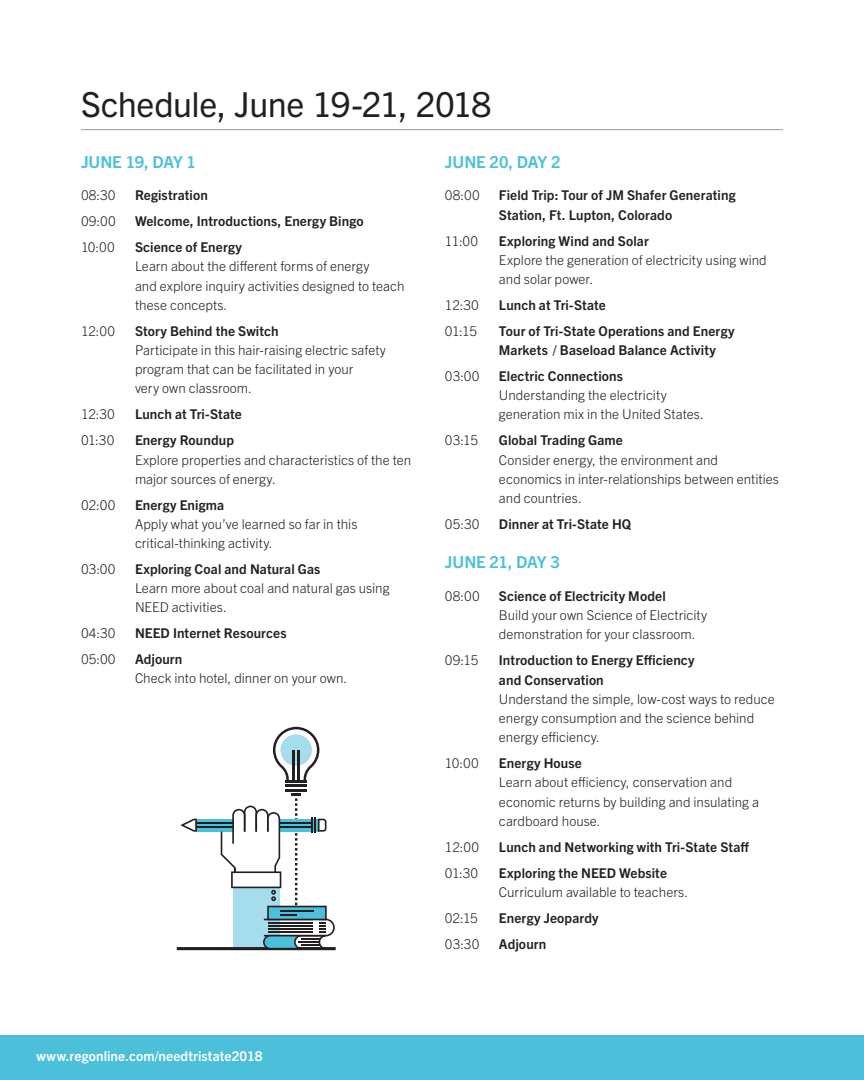
<style>
.page{position:relative;width:864px;height:1080px;background:#fff}
.page>*{position:absolute;margin:0;border:0;box-sizing:border-box;transform-origin:0 0}
.t1{font:34.5px "Trade Gothic Next LT Pro";letter-spacing:-.015em;color:#231f20}
.t2{font:700 16.5px "Trade Gothic Next LT Pro";letter-spacing:-.005em;color:#4cc0da}
.t3{font:300 13.5px/19.2px "Trade Gothic Next LT Pro";color:#231f20}
.t4{font:700 13.5px/19.2px "Trade Gothic Next LT Pro";letter-spacing:.01em;color:#231f20}
.t5{font:700 13.5px "Trade Gothic Next LT Pro";letter-spacing:.01em;color:#fff}
</style>
<div class="page">
<div style="left:0;top:1036px;width:864px;height:44px;background:#4cc0da"></div>
<hr style="left:81px;top:129px;width:702px;height:1px;background:#979997">
<svg style="left:288px;top:784px;width:17px;height:1px"></svg>
<hr style="left:285px;top:780px;width:22px;height:3px;background:#231f20">
<hr style="left:285px;top:789px;width:22px;height:3px;background:#231f20">
<hr style="left:285px;top:785px;width:22px;height:2px;background:#231f20">
<svg style="left:273px;top:727px;width:46px;height:53px"></svg>
<div style="left:196px;top:819px;width:37px;height:13px;background:#4cc0da"></div>
<hr style="left:196px;top:822px;width:37px;height:2px;background:#231f20">
<hr style="left:196px;top:827px;width:37px;height:1px;background:#231f20">
<svg style="left:180px;top:819px;width:17px;height:13px"></svg>
<div style="left:177px;top:947px;width:159px;height:3px;border:2px solid #231f20"></div>
<svg style="left:221px;top:793px;width:114px;height:156px"></svg>
<h1 class="t1" style="left:81px;top:80px;width:412px">Schedule, June 19-21, 2018</h1>
<p class="t2" style="left:81px;top:150px;width:117px">JUNE 19, DAY 1</p>
<p class="t3" style="left:81px;top:185px;width:36px">08:30</p>
<p class="t4" style="left:135px;top:185px;width:74px">Registration</p>
<p class="t3" style="left:81px;top:211px;width:36px">09:00</p>
<p class="t4" style="left:135px;top:211px;width:230px">Welcome, Introductions, Energy Bingo</p>
<p class="t3" style="left:81px;top:237px;width:35px">10:00</p>
<p class="t4" style="left:135px;top:237px;width:109px">Science of Energy</p>
<p class="t3" style="left:135px;top:256px;width:271px">Learn about the different forms of energy<br>and explore inquiry activities designed to teach these concepts.</p>
<p class="t3" style="left:81px;top:320px;width:36px">12:00</p>
<p class="t4" style="left:135px;top:320px;width:145px">Story Behind the Switch</p>
<p class="t3" style="left:135px;top:340px;width:253px">Participate in this hair-raising electric safety program that can be facilitated in your<br>very own classroom.</p>
<p class="t3" style="left:81px;top:404px;width:35px">12:30</p>
<p class="t4" style="left:135px;top:404px;width:108px">Lunch at Tri-State</p>
<p class="t3" style="left:81px;top:430px;width:35px">01:30</p>
<p class="t4" style="left:135px;top:430px;width:101px">Energy Roundup</p>
<p class="t3" style="left:135px;top:449px;width:278px">Explore properties and characteristics of the ten major sources of energy.</p>
<p class="t3" style="left:81px;top:494px;width:36px">02:00</p>
<p class="t4" style="left:135px;top:494px;width:91px">Energy Enigma</p>
<p class="t3" style="left:135px;top:513px;width:224px">Apply what you’ve learned so far in this critical-thinking activity.</p>
<p class="t3" style="left:81px;top:559px;width:36px">03:00</p>
<p class="t4" style="left:135px;top:559px;width:187px">Exploring Coal and Natural Gas</p>
<p class="t3" style="left:135px;top:578px;width:256px">Learn more about coal and natural gas using<br>NEED activities.</p>
<p class="t3" style="left:81px;top:623px;width:36px">04:30</p>
<p class="t4" style="left:135px;top:623px;width:153px">NEED Internet Resources</p>
<p class="t3" style="left:81px;top:649px;width:36px">05:00</p>
<p class="t4" style="left:135px;top:649px;width:49px">Adjourn</p>
<p class="t3" style="left:135px;top:668px;width:214px">Check into hotel, dinner on your own.</p>
<p class="t2" style="left:445px;top:150px;width:117px">JUNE 20, DAY 2</p>
<p class="t3" style="left:445px;top:185px;width:36px">08:00</p>
<p class="t4" style="left:499px;top:185px;width:238px">Field Trip: Tour of JM Shafer Generating<br>Station, Ft. Lupton, Colorado</p>
<p class="t3" style="left:445px;top:230px;width:35px">11:00</p>
<p class="t4" style="left:499px;top:230px;width:151px">Exploring Wind and Solar</p>
<p class="t3" style="left:499px;top:249px;width:269px">Explore the generation of electricity using wind and solar power.</p>
<p class="t3" style="left:445px;top:294px;width:35px">12:30</p>
<p class="t4" style="left:499px;top:294px;width:108px">Lunch at Tri-State</p>
<p class="t3" style="left:445px;top:320px;width:34px">01:15</p>
<p class="t4" style="left:499px;top:320px;width:237px">Tour of Tri-State Operations and Energy<br>Markets / Baseload Balance Activity</p>
<p class="t3" style="left:445px;top:366px;width:36px">03:00</p>
<p class="t4" style="left:499px;top:366px;width:125px">Electric Connections</p>
<p class="t3" style="left:499px;top:385px;width:206px">Understanding the electricity generation mix in the United States.</p>
<p class="t3" style="left:445px;top:430px;width:35px">03:15</p>
<p class="t4" style="left:499px;top:430px;width:125px">Global Trading Game</p>
<p class="t3" style="left:499px;top:449px;width:282px">Consider energy, the environment and economics in inter-relationships between entities and countries.</p>
<p class="t3" style="left:445px;top:513px;width:36px">05:30</p>
<p class="t4" style="left:499px;top:513px;width:134px">Dinner at Tri-State HQ</p>
<p class="t2" style="left:445px;top:551px;width:117px">JUNE 21, DAY 3</p>
<p class="t3" style="left:445px;top:586px;width:36px">08:00</p>
<p class="t4" style="left:499px;top:586px;width:168px">Science of Electricity Model</p>
<p class="t3" style="left:499px;top:605px;width:210px">Build your own Science of Electricity demonstration for your classroom.</p>
<p class="t3" style="left:445px;top:650px;width:35px">09:15</p>
<p class="t4" style="left:499px;top:650px;width:197px">Introduction to Energy Efficiency and Conservation</p>
<p class="t3" style="left:499px;top:688px;width:277px">Understand the simple, low-cost ways to reduce energy consumption and the science behind energy efficiency.</p>
<p class="t3" style="left:445px;top:753px;width:35px">10:00</p>
<p class="t4" style="left:499px;top:753px;width:84px">Energy House</p>
<p class="t3" style="left:499px;top:772px;width:262px">Learn about efficiency, conservation and economic returns by building and insulating a cardboard house.</p>
<p class="t3" style="left:445px;top:836px;width:36px">12:00</p>
<p class="t4" style="left:499px;top:836px;width:252px">Lunch and Networking with Tri-State Staff</p>
<p class="t3" style="left:445px;top:862px;width:35px">01:30</p>
<p class="t4" style="left:499px;top:862px;width:170px">Exploring the NEED Website</p>
<p class="t3" style="left:499px;top:881px;width:191px">Curriculum available to teachers.</p>
<p class="t3" style="left:445px;top:907px;width:35px">02:15</p>
<p class="t4" style="left:499px;top:907px;width:101px">Energy Jeopardy</p>
<p class="t3" style="left:445px;top:933px;width:36px">03:30</p>
<p class="t4" style="left:499px;top:933px;width:49px">Adjourn</p>
<p class="t5" style="left:37px;top:1047px;width:227px">www.regonline.com/needtristate2018</p>
</div>
